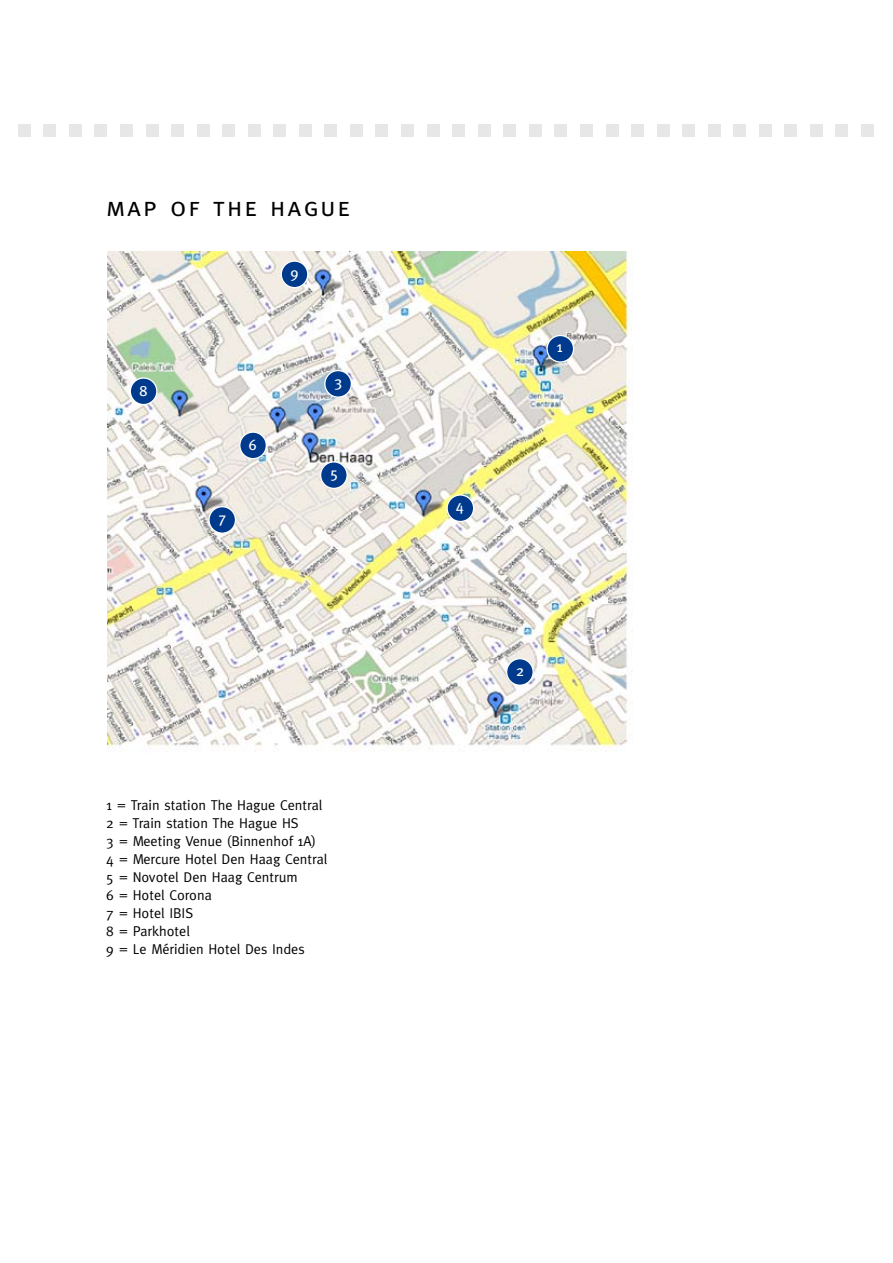
<style>
.page{position:relative;width:893px;height:1263px;background:#fff}
.page>*{position:absolute;margin:0;border:0;box-sizing:border-box;transform-origin:0 0}
.t1{font:27px "Meta Caps";letter-spacing:.075em;color:#000}
.t2{font:15px "Meta";color:#fff}
.t3{font:14.25px/18px "Meta";color:#000}
</style>
<div class="page">
<img style="left:107px;top:251px;width:525px;height:501px">
<div style="left:18px;top:124px;width:13px;height:13px;background:#e7e7e8"></div>
<div style="left:43px;top:124px;width:13px;height:13px;background:#e7e7e8"></div>
<div style="left:69px;top:124px;width:13px;height:13px;background:#e7e7e8"></div>
<div style="left:95px;top:124px;width:12px;height:13px;background:#e7e7e8"></div>
<div style="left:120px;top:124px;width:13px;height:13px;background:#e7e7e8"></div>
<div style="left:146px;top:124px;width:12px;height:13px;background:#e7e7e8"></div>
<div style="left:171px;top:124px;width:13px;height:13px;background:#e7e7e8"></div>
<div style="left:197px;top:124px;width:12px;height:13px;background:#e7e7e8"></div>
<div style="left:222px;top:124px;width:13px;height:13px;background:#e7e7e8"></div>
<div style="left:248px;top:124px;width:12px;height:13px;background:#e7e7e8"></div>
<div style="left:273px;top:124px;width:13px;height:13px;background:#e7e7e8"></div>
<div style="left:299px;top:124px;width:13px;height:13px;background:#e7e7e8"></div>
<div style="left:324px;top:124px;width:13px;height:13px;background:#e7e7e8"></div>
<div style="left:350px;top:124px;width:13px;height:13px;background:#e7e7e8"></div>
<div style="left:375px;top:124px;width:13px;height:13px;background:#e7e7e8"></div>
<div style="left:401px;top:124px;width:13px;height:13px;background:#e7e7e8"></div>
<div style="left:427px;top:124px;width:12px;height:13px;background:#e7e7e8"></div>
<div style="left:452px;top:124px;width:13px;height:13px;background:#e7e7e8"></div>
<div style="left:478px;top:124px;width:13px;height:13px;background:#e7e7e8"></div>
<div style="left:503px;top:124px;width:13px;height:13px;background:#e7e7e8"></div>
<div style="left:529px;top:124px;width:13px;height:13px;background:#e7e7e8"></div>
<div style="left:554px;top:124px;width:13px;height:13px;background:#e7e7e8"></div>
<div style="left:580px;top:124px;width:13px;height:13px;background:#e7e7e8"></div>
<div style="left:606px;top:124px;width:12px;height:13px;background:#e7e7e8"></div>
<div style="left:631px;top:124px;width:13px;height:13px;background:#e7e7e8"></div>
<div style="left:657px;top:124px;width:12px;height:13px;background:#e7e7e8"></div>
<div style="left:682px;top:124px;width:13px;height:13px;background:#e7e7e8"></div>
<div style="left:708px;top:124px;width:12px;height:13px;background:#e7e7e8"></div>
<div style="left:733px;top:124px;width:13px;height:13px;background:#e7e7e8"></div>
<div style="left:759px;top:124px;width:13px;height:13px;background:#e7e7e8"></div>
<div style="left:784px;top:124px;width:13px;height:13px;background:#e7e7e8"></div>
<div style="left:810px;top:124px;width:13px;height:13px;background:#e7e7e8"></div>
<div style="left:836px;top:124px;width:12px;height:13px;background:#e7e7e8"></div>
<div style="left:861px;top:124px;width:13px;height:13px;background:#e7e7e8"></div>
<div style="left:547px;top:335px;width:27px;height:27px;background:#003a8c;border-radius:50%"></div>
<div style="left:546px;top:335px;width:28px;height:28px;border:1px solid #fff;border-radius:50%"></div>
<div style="left:507px;top:659px;width:26px;height:26px;background:#003a8c;border-radius:50%"></div>
<div style="left:506px;top:658px;width:28px;height:28px;border:1px solid #fff;border-radius:50%"></div>
<div style="left:325px;top:371px;width:26px;height:26px;background:#003a8c;border-radius:50%"></div>
<div style="left:324px;top:370px;width:28px;height:28px;border:1px solid #fff;border-radius:50%"></div>
<div style="left:447px;top:495px;width:27px;height:26px;background:#003a8c;border-radius:50%"></div>
<div style="left:446px;top:494px;width:28px;height:28px;border:1px solid #fff;border-radius:50%"></div>
<div style="left:321px;top:462px;width:26px;height:26px;background:#003a8c;border-radius:50%"></div>
<div style="left:320px;top:461px;width:28px;height:28px;border:1px solid #fff;border-radius:50%"></div>
<div style="left:240px;top:432px;width:26px;height:27px;background:#003a8c;border-radius:50%"></div>
<div style="left:239px;top:431px;width:28px;height:28px;border:1px solid #fff;border-radius:50%"></div>
<div style="left:209px;top:507px;width:26px;height:26px;background:#003a8c;border-radius:50%"></div>
<div style="left:208px;top:506px;width:28px;height:28px;border:1px solid #fff;border-radius:50%"></div>
<div style="left:130px;top:378px;width:27px;height:27px;background:#003a8c;border-radius:50%"></div>
<div style="left:130px;top:377px;width:27px;height:28px;border:1px solid #fff;border-radius:50%"></div>
<div style="left:281px;top:261px;width:27px;height:27px;background:#003a8c;border-radius:50%"></div>
<div style="left:281px;top:260px;width:27px;height:28px;border:1px solid #fff;border-radius:50%"></div>
<h1 class="t1" style="left:106px;top:191px;width:245px">map of the hague</h1>
<p class="t2" style="left:139px;top:381px;width:10px">8</p>
<p class="t2" style="left:290px;top:263px;width:10px">9</p>
<p class="t2" style="left:249px;top:435px;width:10px">6</p>
<p class="t2" style="left:219px;top:509px;width:9px">7</p>
<p class="t2" style="left:334px;top:373px;width:9px">3</p>
<p class="t2" style="left:330px;top:463px;width:9px">5</p>
<p class="t3" style="left:106px;top:796px;width:223px">1 = Train station The Hague Central<br>2 = Train station The Hague HS<br>3 = Meeting Venue (Binnenhof 1A)<br>4 = Mercure Hotel Den Haag Central<br>5 = Novotel Den Haag Centrum<br>6 = Hotel Corona<br>7 = Hotel IBIS<br>8 = Parkhotel<br>9 = Le Méridien Hotel Des Indes</p>
<p class="t2" style="left:456px;top:496px;width:10px">4</p>
<p class="t2" style="left:557px;top:338px;width:8px">1</p>
<p class="t2" style="left:516px;top:661px;width:10px">2</p>
</div>
